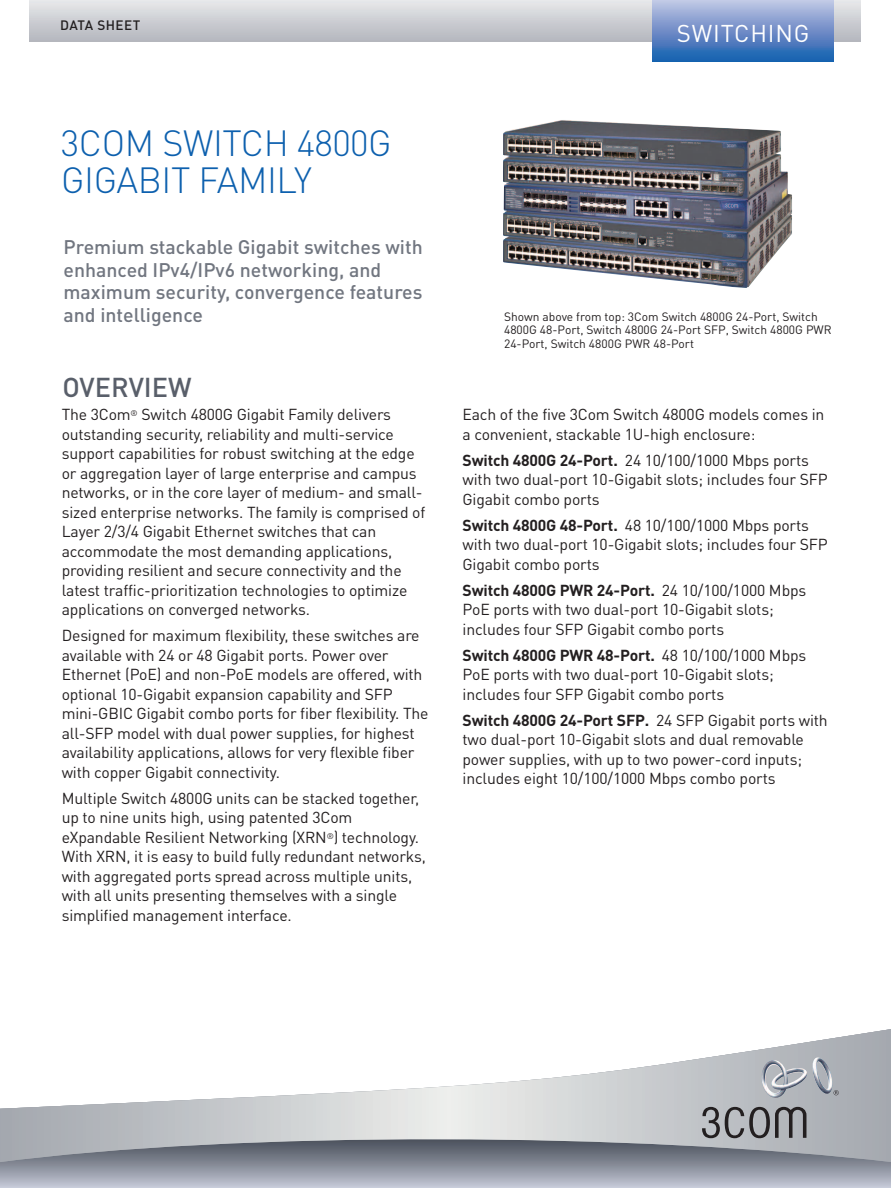
<style>
.page{position:relative;width:891px;height:1188px;background:#fff}
.page>*{position:absolute;margin:0;border:0;box-sizing:border-box;transform-origin:0 0}
.t1{font:300 36px/37.5px "DIN Pro";letter-spacing:-.01em;color:#0d60ae}
.t2{font:500 27px "DIN Pro";color:#595f6a}
.t3{font:24px "DIN Pro";letter-spacing:.035em;color:#fff}
.t4{font:500 19.5px/22.5px "DIN Pro";color:#717680}
.t5{font:15.75px/19.5px "DIN Pro";letter-spacing:-.01em;color:#231f20}
.t6{font:500 13.5px "DIN Pro";letter-spacing:.035em;color:#231f20}
.t7{font:12px/13.5px "DIN Pro";color:#231f20}
.s1{font-weight:700}
</style>
<div class="page">
<div style="left:30px;top:0;width:831px;height:42px;background:linear-gradient(to bottom,#e7e8ea,#b4b7be)"></div>
<div style="left:653px;top:0;width:181px;height:61px;background:linear-gradient(to bottom,#c5c5e4,#185cae)"></div>
<svg style="left:0;top:1163px;width:891px;height:25px"></svg>
<svg style="left:0;top:1029px;width:891px;height:134px"></svg>
<svg style="left:702px;top:1107px;width:104px;height:31px"></svg>
<svg style="left:834px;top:1090px;width:5px;height:5px"></svg>
<img style="left:503px;top:120px;width:289px;height:168px">
<p class="t6" style="left:60px;top:21px;width:82px">DATA SHEET</p>
<h3 class="t3" style="left:677px;top:25px;width:134px">SWitChinG</h3>
<h1 class="t1" style="left:61px;top:128px;width:332px">3COM SWITCH 4800G<br>GIGABIT FAMILY</h1>
<p class="t4" style="left:64px;top:238px;width:361px">Premium stackable Gigabit switches with enhanced IPv4/IPv6 networking, and maximum security, convergence features and intelligence</p>
<h2 class="t2" style="left:62px;top:378px;width:131px">OVERVIEW</h2>
<p class="t5" style="left:62px;top:407px;width:365px">the 3Com<sup>®</sup> Switch 4800G Gigabit Family delivers outstanding security, reliability and multi-service support capabilities for robust switching at the edge or aggregation layer of large enterprise and campus networks, or in the core layer of medium- and small&shy;sized enterprise networks. the family is comprised of Layer 2/3/4 Gigabit Ethernet switches that can accommodate the most demanding applications, providing resilient and secure connectivity and the latest traffic-prioritization technologies to optimize applications on converged networks.</p>
<p class="t5" style="left:62px;top:628px;width:368px">Designed for maximum flexibility, these switches are available with 24 or 48 Gigabit ports. Power over Ethernet (PoE) and non-PoE models are offered, with optional 10-Gigabit expansion capability and SFP mini-GBiC Gigabit combo ports for fiber flexibility. the all-SFP model with dual power supplies, for highest availability applications, allows for very flexible fiber with copper Gigabit connectivity.</p>
<p class="t5" style="left:62px;top:790px;width:366px">Multiple Switch 4800G units can be stacked together, up to nine units high, using patented 3Com eXpandable Resilient networking (XRn<sup>®</sup>) technology.<br>With XRn, it is easy to build fully redundant networks, with aggregated ports spread across multiple units, with all units presenting themselves with a single simplified management interface.</p>
<p class="t7" style="left:504px;top:311px;width:329px">Shown above from top: 3Com Switch 4800G 24-Port, Switch<br>4800G 48-Port, Switch 4800G 24-Port SFP, Switch 4800G PWR<br>24-Port, Switch 4800G PWR 48-Port</p>
<p class="t5" style="left:463px;top:407px;width:363px">Each of the five 3Com Switch 4800G models comes in a convenient, stackable 1U-high enclosure:</p>
<p class="t5" style="left:463px;top:452px;width:367px"><span class="s1">Switch 4800G 24-Port.</span> 24 10/100/1000 Mbps ports with two dual-port 10-Gigabit slots; includes four SFP<br>Gigabit combo ports</p>
<p class="t5" style="left:463px;top:517px;width:367px"><span class="s1">Switch 4800G 48-Port.</span> 48 10/100/1000 Mbps ports with two dual-port 10-Gigabit slots; includes four SFP<br>Gigabit combo ports</p>
<p class="t5" style="left:463px;top:582px;width:345px"><span class="s1">Switch 4800G PWR 24-Port.</span> 24 10/100/1000 Mbps<br>PoE ports with two dual-port 10-Gigabit slots; includes four SFP Gigabit combo ports</p>
<p class="t5" style="left:463px;top:647px;width:345px"><span class="s1">Switch 4800G PWR 48-Port.</span> 48 10/100/1000 Mbps<br>PoE ports with two dual-port 10-Gigabit slots; includes four SFP Gigabit combo ports</p>
<p class="t5" style="left:463px;top:712px;width:367px"><span class="s1">Switch 4800G 24-Port SFP.</span> 24 SFP Gigabit ports with two dual-port 10-Gigabit slots and dual removable power supplies, with up to two power-cord inputs; includes eight 10/100/1000 Mbps combo ports</p>
</div>
